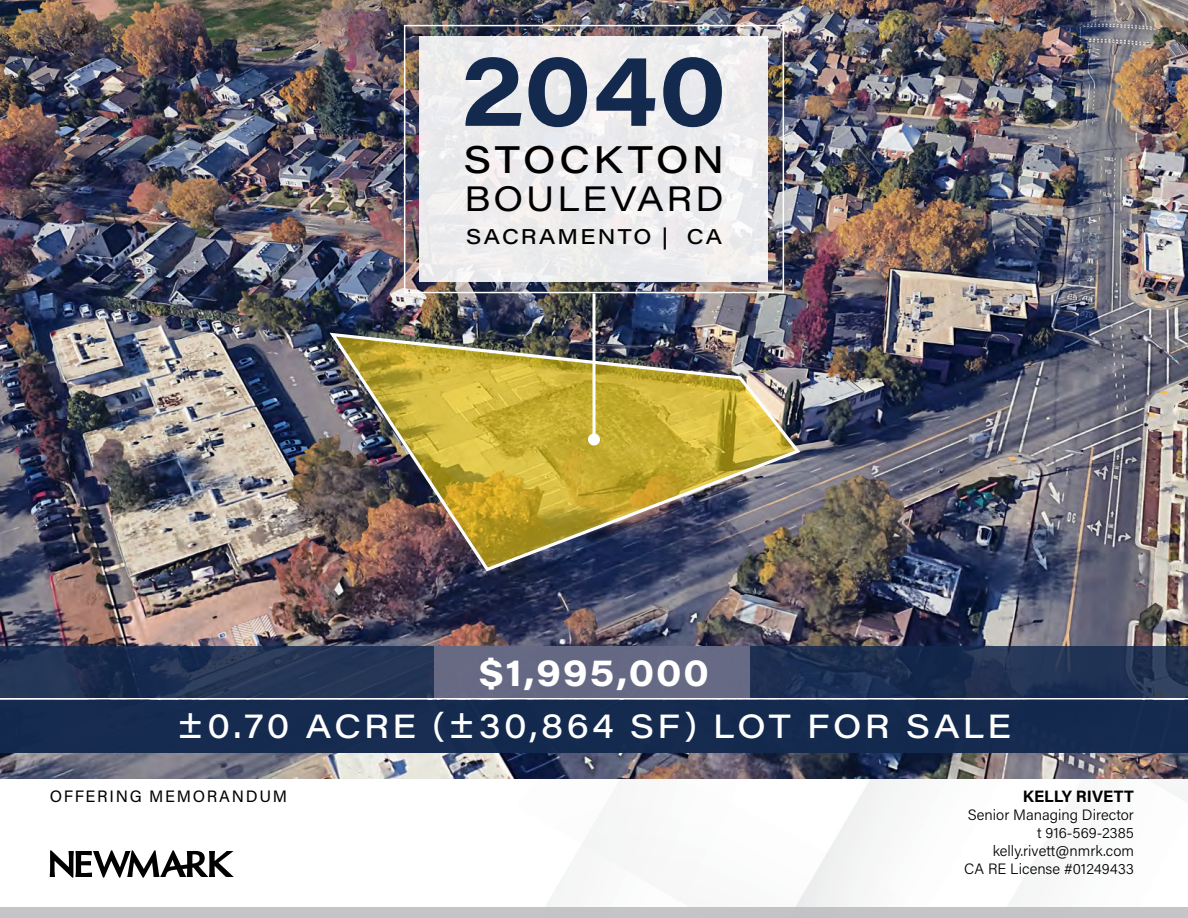
<style>
.page{position:relative;width:1188px;height:918px;background:#fff}
.page>*{position:absolute;margin:0;border:0;box-sizing:border-box;transform-origin:0 0}
.t1{font:700 95.7px "Acumin Pro Wide";color:#13294e}
.t2{font:500 37.8px "Acumin Pro Wide";letter-spacing:.095em;color:#000}
.t3{font:700 36px "Acumin Pro Wide";letter-spacing:.05em;color:#fff}
.t4{font:34.65px "Acumin Pro Wide";letter-spacing:.085em;color:#000}
.t5{font:500 33px "Acumin Pro Wide";letter-spacing:.1em;color:#fff}
.t6{font:500 21px "Acumin Pro Wide";letter-spacing:.1em;color:#000}
.t7{font:16.5px "Acumin Pro";letter-spacing:.1em;color:#000}
.t8{font:700 16.5px "Acumin Pro";letter-spacing:.005em;color:#000}
.t9{font:300 15px/18px "Acumin Pro";color:#000;text-align:right}
</style>
<div class="page">
<img style="left:0;top:0;width:1188px;height:779px">
<svg style="left:50px;top:850px;width:184px;height:28px"></svg>
<svg style="left:0;top:647px;width:1188px;height:51px;background:#1f3153"></svg>
<div style="left:0;top:907px;width:1188px;height:11px;background:#c5c5c8"></div>
<div style="left:0;top:700px;width:1188px;height:53px;background:#13294e"></div>
<div style="left:434px;top:647px;width:316px;height:52px;background:#666984"></div>
<div style="left:404px;top:25px;width:380px;height:268px;border:2px solid #fff"></div>
<div style="left:420px;top:36px;width:348px;height:246px;background:#edeced"></div>
<img style="left:326px;top:331px;width:476px;height:242px">
<svg style="left:592px;top:294px;width:4px;height:140px"></svg>
<div style="left:588px;top:434px;width:12px;height:12px;background:#fff;border-radius:50%"></div>
<hr style="left:0;top:698px;width:1188px;height:2px;background:#fff">
<h1 class="t1" style="left:461px;top:22px;width:267px">2040</h1>
<h2 class="t2" style="left:464px;top:132px;width:262px">STOCKTON</h2>
<h3 class="t4" style="left:464px;top:174px;width:261px">BOULEVARD</h3>
<h3 class="t6" style="left:466px;top:222px;width:257px">SACRAMENTO | CA</h3>
<h3 class="t3" style="left:479px;top:647px;width:232px">$1,995,000</h3>
<h3 class="t5" style="left:177px;top:702px;width:836px">±0.70 ACRE (±30,864 SF) LOT FOR SALE</h3>
<p class="t7" style="left:50px;top:785px;width:239px">OFFERING MEMORANDUM</p>
<p class="t8" style="left:1023px;top:785px;width:113px">KELLY RIVETT</p>
<p class="t9" style="left:964px;top:805px;width:171px">Senior Managing Director t 916-569-2385 kelly.rivett@nmrk.com<br>CA RE License #01249433</p>
</div>
